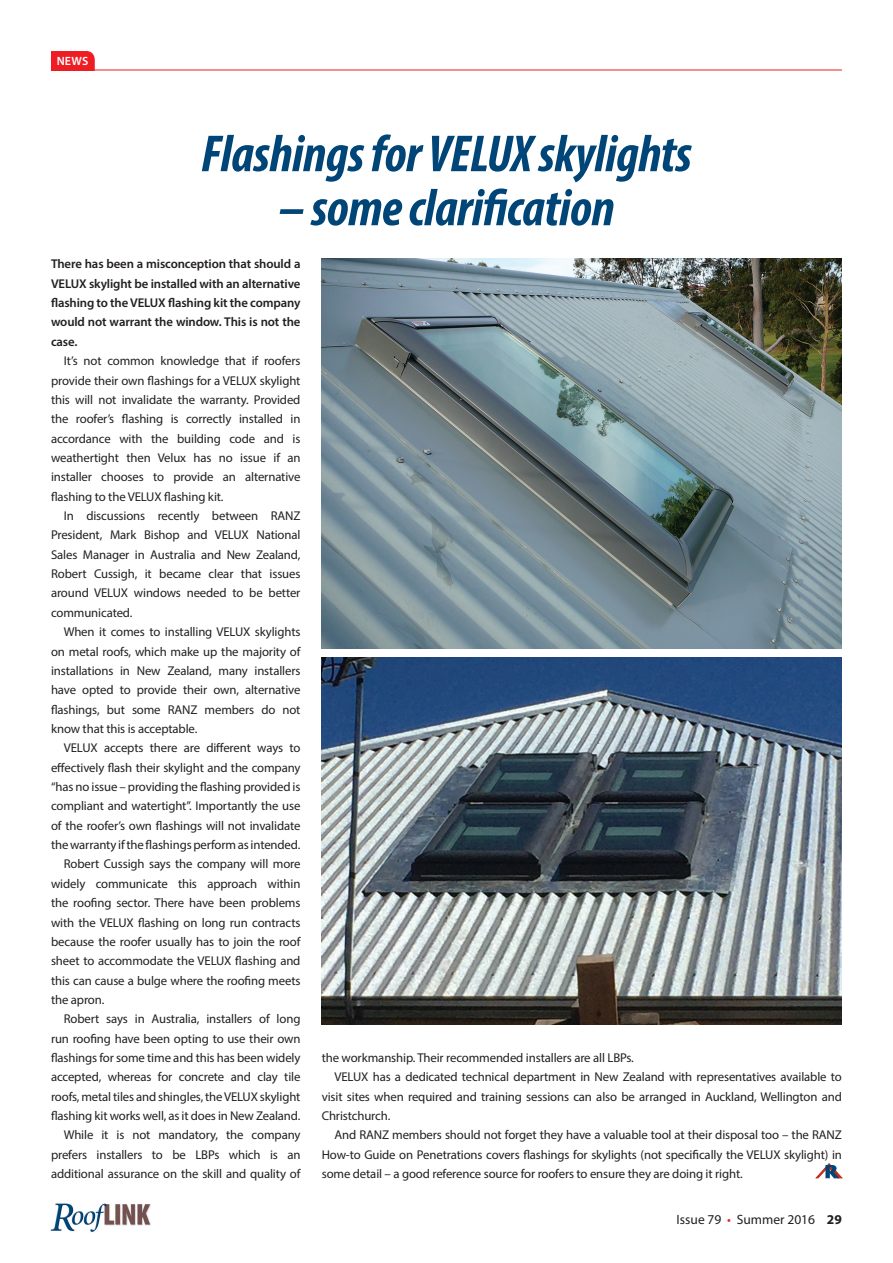
<style>
.page{position:relative;width:893px;height:1263px;background:#fff}
.page>*{position:absolute;margin:0;border:0;box-sizing:border-box;transform-origin:0 0}
.t1{font:italic 700 condensed 52.5px "Myriad Pro";letter-spacing:-.01em;color:#004577}
.t2{font:13.5px "Myriad Pro";color:#231f20}
.t3{font:12.75px/19.4px "Myriad Pro";letter-spacing:-.01em;color:#231f20;text-align:justify}
.t4{font:600 12.75px/19.4px "Myriad Pro";letter-spacing:-.01em;color:#231f20;text-align:justify}
.t5{font:600 12px "Myriad Pro";color:#fff}
.s1{color:#ee1d23}
.s2{font-weight:700}
</style>
<div class="page">
<img style="left:50px;top:1203px;width:101px;height:29px">
<svg style="left:51px;top:51px;width:44px;height:19px"></svg>
<hr style="left:51px;top:70px;width:791px;height:1px;background:#ee1d23">
<img style="left:322px;top:259px;width:520px;height:390px">
<img style="left:322px;top:657px;width:520px;height:367px">
<svg style="left:816px;top:1163px;width:26px;height:15px"></svg>
<p class="t5" style="left:57px;top:53px;width:33px">NEWS</p>
<h1 class="t1" style="left:201px;top:121px;width:492px">Flashings for VELUX skylights</h1>
<h1 class="t1" style="left:278px;top:175px;width:338px">– some clarification</h1>
<p class="t4" style="left:51px;top:254px;width:251px">There has been a misconception that should a VELUX skylight be installed with an alternative flashing to the VELUX flashing kit the company would not warrant the window. This is not the case.</p>
<p class="t3" style="left:51px;top:351px;width:251px;text-indent:13px">It’s not common knowledge that if roofers provide their own flashings for a VELUX skylight this will not invalidate the warranty. Provided the roofer’s flashing is correctly installed in accordance with the building code and is weathertight then Velux has no issue if an installer chooses to provide an alternative flashing to the VELUX flashing kit.</p>
<p class="t3" style="left:51px;top:506px;width:251px;text-indent:13px">In discussions recently between RANZ President, Mark Bishop and VELUX National Sales Manager in Australia and New Zealand, Robert Cussigh, it became clear that issues around VELUX windows needed to be better communicated.</p>
<p class="t3" style="left:51px;top:622px;width:251px;text-indent:13px">When it comes to installing VELUX skylights on metal roofs, which make up the majority of installations in New Zealand, many installers have opted to provide their own, alternative flashings, but some RANZ members do not know that this is acceptable.</p>
<p class="t3" style="left:64px;top:738px;width:238px">VELUX accepts there are different ways to</p>
<p class="t3" style="left:51px;top:757px;width:251px">effectively flash their skylight and the company</p>
<p class="t3" style="left:51px;top:777px;width:251px">“has no issue – providing the flashing provided is</p>
<p class="t3" style="left:51px;top:796px;width:251px">compliant and watertight”. Importantly the use</p>
<p class="t3" style="left:51px;top:815px;width:251px">of the roofer’s own flashings will not invalidate</p>
<p class="t3" style="left:51px;top:835px;width:251px">the warranty if the flashings perform as intended.</p>
<p class="t3" style="left:64px;top:854px;width:238px">Robert Cussigh says the company will more</p>
<p class="t3" style="left:51px;top:874px;width:251px">widely communicate this approach within</p>
<p class="t3" style="left:51px;top:893px;width:251px">the roofing sector. There have been problems</p>
<p class="t3" style="left:51px;top:912px;width:251px">with the VELUX flashing on long run contracts</p>
<p class="t3" style="left:51px;top:932px;width:251px">because the roofer usually has to join the roof</p>
<p class="t3" style="left:51px;top:951px;width:251px">sheet to accommodate the VELUX flashing and</p>
<p class="t3" style="left:51px;top:970px;width:251px">this can cause a bulge where the roofing meets</p>
<p class="t3" style="left:51px;top:990px;width:55px">the apron.</p>
<p class="t3" style="left:64px;top:1009px;width:238px">Robert says in Australia, installers of long</p>
<p class="t3" style="left:51px;top:1028px;width:251px">run roofing have been opting to use their own</p>
<p class="t3" style="left:51px;top:1048px;width:251px">flashings for some time and this has been widely</p>
<p class="t3" style="left:51px;top:1067px;width:251px">accepted, whereas for concrete and clay tile</p>
<p class="t3" style="left:51px;top:1086px;width:251px">roofs, metal tiles and shingles, the VELUX skylight</p>
<p class="t3" style="left:51px;top:1106px;width:251px">flashing kit works well, as it does in New Zealand.</p>
<p class="t3" style="left:64px;top:1125px;width:238px">While it is not mandatory, the company</p>
<p class="t3" style="left:51px;top:1145px;width:251px">prefers installers to be LBPs which is an</p>
<p class="t3" style="left:51px;top:1164px;width:251px">additional assurance on the skill and quality of</p>
<p class="t3" style="left:322px;top:1048px;width:314px">the workmanship. Their recommended installers are all LBPs.</p>
<p class="t3" style="left:334px;top:1067px;width:509px">VELUX has a dedicated technical department in New Zealand with representatives available to</p>
<p class="t3" style="left:322px;top:1086px;width:522px">visit sites when required and training sessions can also be arranged in Auckland, Wellington and</p>
<p class="t3" style="left:322px;top:1106px;width:70px">Christchurch.</p>
<p class="t3" style="left:334px;top:1125px;width:509px">And RANZ members should not forget they have a valuable tool at their disposal too – the RANZ</p>
<p class="t3" style="left:322px;top:1144px;width:522px">How-to Guide on Penetrations covers flashings for skylights (not specifically the VELUX skylight) in</p>
<p class="t3" style="left:322px;top:1164px;width:422px">some detail – a good reference source for roofers to ensure they are doing it right.</p>
<p class="t2" style="left:677px;top:1211px;width:167px">Issue 79 <span class="s1">•</span> Summer 2016 <span class="s2">29</span></p>
</div>
